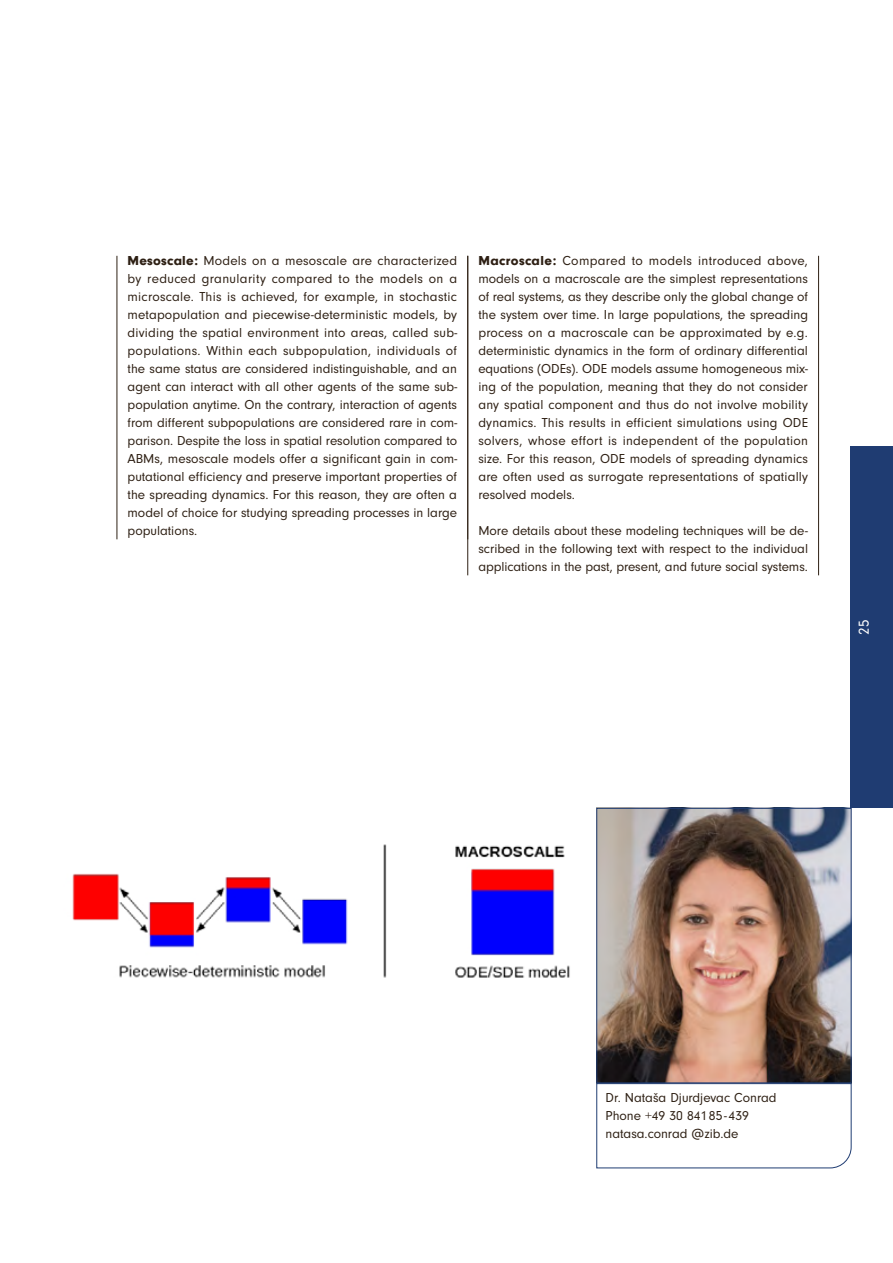
<style>
.page{position:relative;width:893px;height:1263px;background:#fff}
.page>*{position:absolute;margin:0;border:0;box-sizing:border-box;transform-origin:0 0}
.t1{font:15px "Neuzeit Gro";color:#fff}
.Fliesstext{font:13.5px/18px "Neuzeit Gro";color:#2e2014;text-align:justify}
.Grafiken_Reg_8_pt_le{font:13.5px "Neuzeit Gro";color:#2e2014}
.s1{font-weight:900}
</style>
<div class="page">
<img style="left:598px;top:810px;width:251px;height:271px">
<div style="left:596px;top:808px;width:255px;height:275px;border:1px solid #1f3c72"></div>
<svg style="left:596px;top:1083px;width:256px;height:86px"></svg>
<hr style="left:117px;top:256px;width:1px;height:283px;background:#2e2014">
<hr style="left:467px;top:256px;width:1px;height:319px;background:#2e2014">
<hr style="left:818px;top:256px;width:1px;height:319px;background:#2e2014">
<img style="left:72px;top:844px;width:498px;height:134px">
<div style="left:23px;top:808px;width:83px;height:53px;background:#fff"></div>
<div style="left:850px;top:446px;width:43px;height:362px;background:#1f3c72"></div>
<p class="Fliesstext" style="left:128px;top:252px;width:331px"><span class="s1">Mesoscale:</span> Models on a mesoscale are characterized by reduced granularity compared to the models on a microscale. This is achieved, for example, in stochastic metapopulation and piecewise-deterministic models, by dividing the spatial environment into areas, called sub&shy;populations. Within each subpopulation, individuals of the same status are considered indistinguishable, and an agent can interact with all other agents of the same sub&shy;population anytime. On the contrary, interaction of agents from different subpopulations are considered rare in com&shy;parison. Despite the loss in spatial resolution compared to ABMs, mesoscale models offer a significant gain in com&shy;putational efficiency and preserve important properties of the spreading dynamics. For this reason, they are often a model of choice for studying spreading processes in large populations.</p>
<p class="Fliesstext" style="left:478px;top:252px;width:331px"><span class="s1">Macroscale:</span> Compared to models introduced above, models on a macroscale are the simplest representations of real systems, as they describe only the global change of the system over time. In large populations, the spreading process on a macroscale can be approximated by e.g. deterministic dynamics in the form of ordinary differential equations (ODEs). ODE models assume homogeneous mix&shy;ing of the population, meaning that they do not consider any spatial component and thus do not involve mobility dynamics. This results in efficient simulations using ODE solvers, whose effort is independent of the population size. For this reason, ODE models of spreading dynamics are often used as surrogate representations of spatially resolved models.</p>
<p class="Fliesstext" style="left:478px;top:522px;width:331px">More details about these modeling techniques will be de&shy;scribed in the following text with respect to the individual applications in the past, present, and future social systems.</p>
<p class="t1" style="left:856px;top:635px;width:16px;rotate:-90deg">25</p>
<p class="Grafiken_Reg_8_pt_le" style="left:606px;top:1090px;width:172px">Dr. Nataša Djurdjevac Conrad</p>
<p class="Grafiken_Reg_8_pt_le" style="left:606px;top:1108px;width:145px">Phone +49 30 84185- 439</p>
<p class="Grafiken_Reg_8_pt_le" style="left:606px;top:1126px;width:134px">natasa.conrad @zib.de</p>
</div>
